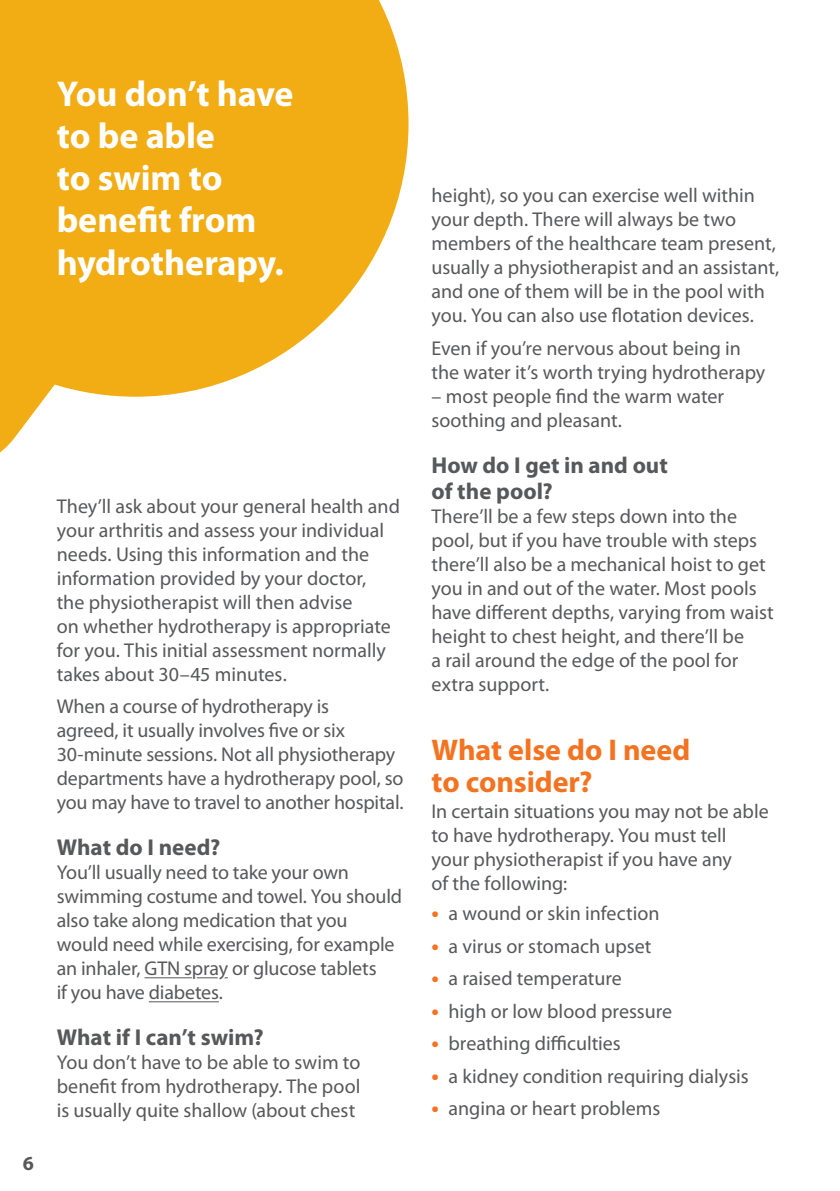
<style>
.page{position:relative;width:840px;height:1191px;background:#fff}
.page>*{position:absolute;margin:0;border:0;box-sizing:border-box;transform-origin:0 0}
.t1{font:700 36px/42px "Myriad Pro";letter-spacing:-.005em;color:#fff}
.t2{font:700 30px/32px "Myriad Pro";letter-spacing:-.005em;color:#f47321}
.t3{font:700 23px/26px "Myriad Pro";color:#57585a}
.t4{font:20px/24px "Myriad Pro";color:#57585a}
.t5{font:700 20px "Myriad Pro";color:#57585a}
.s1{font-weight:700;font-size:22px;color:#f47321}
</style>
<div class="page">
<svg style="left:0;top:0;width:408px;height:453px;fill:#f2ad14"></svg>
<svg style="left:144px;top:977px;width:84px;height:26px"></svg>
<h1 class="t1" style="left:57px;top:72px;width:238px">You don’t have to be able<br>to swim to benefit from hydrotherapy.</h1>
<p class="t5" style="left:23px;top:1150px;width:13px">6</p>
<p class="t4" style="left:57px;top:493px;width:344px">They’ll ask about your general health and your arthritis and assess your individual needs. Using this information and the information provided by your doctor,<br>the physiotherapist will then advise<br>on whether hydrotherapy is appropriate for you. This initial assessment normally takes about 30–45 minutes.</p>
<p class="t4" style="left:57px;top:694px;width:348px">When a course of hydrotherapy is<br>agreed, it usually involves five or six 30-minute sessions. Not all physiotherapy departments have a hydrotherapy pool, so you may have to travel to another hospital.</p>
<p class="t3" style="left:57px;top:833px;width:165px">What do I need?</p>
<p class="t4" style="left:57px;top:860px;width:347px">You’ll usually need to take your own swimming costume and towel. You should also take along medication that you would need while exercising, for example an inhaler, GTN spray or glucose tablets<br>if you have diabetes.</p>
<p class="t3" style="left:57px;top:1023px;width:208px">What if I can’t swim?</p>
<p class="t4" style="left:57px;top:1050px;width:305px;text-align:justify">You don’t have to be able to swim to benefit from hydrotherapy. The pool is usually quite shallow (about chest</p>
<p class="t4" style="left:431px;top:183px;width:349px">height), so you can exercise well within your depth. There will always be two members of the healthcare team present, usually a physiotherapist and an assistant, and one of them will be in the pool with you. You can also use flotation devices.</p>
<p class="t4" style="left:431px;top:336px;width:335px">Even if you’re nervous about being in the water it’s worth trying hydrotherapy</p>
<p class="t4" style="left:431px;top:384px;width:294px">– most people find the warm water soothing and pleasant.</p>
<p class="t3" style="left:431px;top:451px;width:238px">How do I get in and out of the pool?</p>
<p class="t4" style="left:431px;top:503px;width:343px">There’ll be a few steps down into the pool, but if you have trouble with steps there’ll also be a mechanical hoist to get you in and out of the water. Most pools have different depths, varying from waist height to chest height, and there’ll be<br>a rail around the edge of the pool for extra support.</p>
<h2 class="t2" style="left:431px;top:732px;width:260px">What else do I need to consider?</h2>
<p class="t4" style="left:431px;top:799px;width:339px">In certain situations you may not be able to have hydrotherapy. You must tell your physiotherapist if you have any<br>of the following:</p>
<p class="t4" style="left:431px;top:901px;width:229px"><span class="s1">•</span> a wound or skin infection</p>
<p class="t4" style="left:431px;top:933px;width:221px"><span class="s1">•</span> a virus or stomach upset</p>
<p class="t4" style="left:431px;top:966px;width:192px"><span class="s1">•</span> a raised temperature</p>
<p class="t4" style="left:431px;top:998px;width:242px"><span class="s1">•</span> high or low blood pressure</p>
<p class="t4" style="left:431px;top:1031px;width:191px"><span class="s1">•</span> breathing difficulties</p>
<p class="t4" style="left:431px;top:1063px;width:318px"><span class="s1">•</span> a kidney condition requiring dialysis</p>
<p class="t4" style="left:431px;top:1096px;width:230px"><span class="s1">•</span> angina or heart problems</p>
</div>
